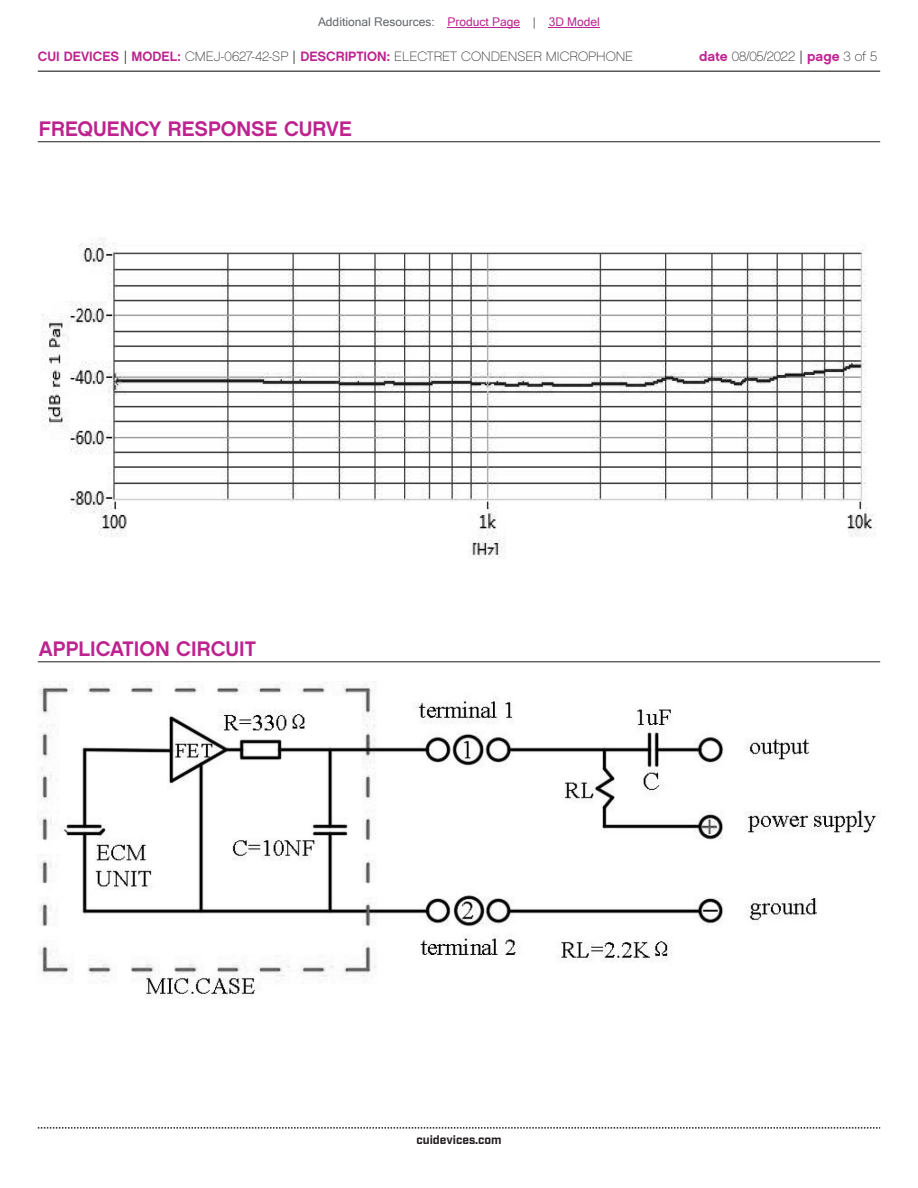
<style>
.page{position:relative;width:918px;height:1188px;background:#fff}
.page>*{position:absolute;margin:0;border:0;box-sizing:border-box;transform-origin:0 0}
.t1{font:21px "Chalet New York Nineteen Sixty";color:#bd238f}
.t2{font:13.5px "Chalet Paris Nineteen Sixty";color:#231f20}
.t3{font:12px "Microsoft Sans Serif";color:#63676b}
.t4{font:700 12px "Industry";color:#231f20}
.s1{color:#bd238f}
.s2{font-family:"Chalet New York Nineteen Sixty";color:#bd238f}
.s3{font-family:"Industry"}
</style>
<div class="page">
<hr style="left:38px;top:71px;width:842px;height:1px;background:#231f20">
<svg style="left:38px;top:1127px;width:842px;height:2px"></svg>
<hr style="left:38px;top:141px;width:842px;height:1px;background:#231f20">
<hr style="left:38px;top:661px;width:842px;height:1px;background:#231f20">
<img style="left:41px;top:237px;width:835px;height:322px">
<img style="left:38px;top:681px;width:840px;height:317px">
<hr style="left:448px;top:27px;width:72px;height:1px;background:#bd238f">
<hr style="left:549px;top:27px;width:51px;height:1px;background:#bd238f">
<p class="t3" style="left:318px;top:15px;width:283px">Additional Resources: <span class="s1">Product Page</span> | <span class="s1">3D Model</span></p>
<p class="t2" style="left:38px;top:48px;width:597px"><span class="s2">CUI DEVICES</span> <span class="s3">|</span> <span class="s2">MODEL:</span> CMEJ-0627-42-SP <span class="s3">|</span> <span class="s2">DESCRIPTION:</span> ELECTRET CONDENSER MICROPHONE</p>
<p class="t2" style="left:699px;top:48px;width:179px"><span class="s2">date</span> 08/05/2022 <span class="s3">|</span> <span class="s2">page</span> 3 of 5</p>
<h1 class="t1" style="left:39px;top:115px;width:314px">FREQUENCY RESPONSE CURVE</h1>
<h1 class="t1" style="left:39px;top:635px;width:219px">APPLICATION CIRCUIT</h1>
<p class="t4" style="left:416px;top:1132px;width:87px">cuidevices.com</p>
</div>
